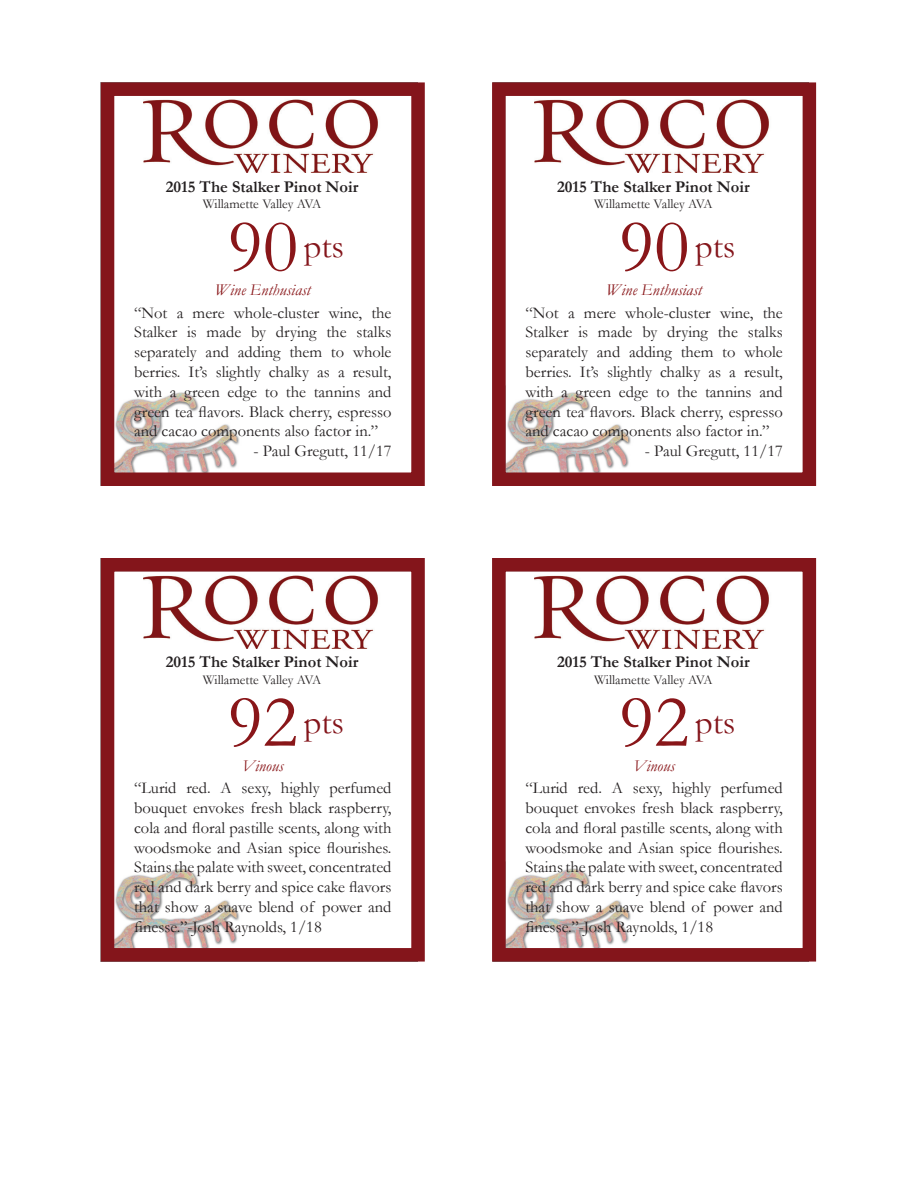
<style>
.page{position:relative;width:918px;height:1188px;background:#fff}
.page>*{position:absolute;margin:0;border:0;box-sizing:border-box;transform-origin:0 0}
.t1{font:75px "Garamond";color:#891619}
.t2{font:34.5px "Garamond";color:#84151b}
.t3{font:16.5px/19.8px "Garamond";color:#231f20;text-align:justify}
.t4{font:700 16.5px "Garamond";color:#231f20}
.t5{font:italic 16.5px "Garamond";color:#891619}
.t6{font:13.5px "Garamond";color:#231f20}
</style>
<div class="page">
<img style="left:116px;top:392px;width:123px;height:79px">
<img style="left:143px;top:99px;width:235px;height:74px">
<div style="left:101px;top:82px;width:324px;height:404px;border:14px solid #84151b"></div>
<img style="left:116px;top:648px;width:252px;height:299px">
<img style="left:143px;top:575px;width:235px;height:73px">
<div style="left:101px;top:558px;width:324px;height:404px;border:14px solid #84151b"></div>
<img style="left:507px;top:392px;width:124px;height:79px">
<img style="left:534px;top:99px;width:235px;height:74px">
<div style="left:492px;top:82px;width:324px;height:404px;border:14px solid #84151b"></div>
<img style="left:507px;top:648px;width:252px;height:299px">
<img style="left:534px;top:575px;width:235px;height:73px">
<div style="left:492px;top:558px;width:324px;height:404px;border:14px solid #84151b"></div>
<p class="t4" style="left:166px;top:177px;width:194px">2015 The Stalker Pinot Noir</p>
<p class="t6" style="left:203px;top:196px;width:120px">Willamette Valley AVA</p>
<p class="t1" style="left:228px;top:202px;width:72px">90</p>
<p class="t5" style="left:215px;top:280px;width:97px">Wine Enthusiast</p>
<p class="t2" style="left:304px;top:226px;width:42px">pts</p>
<p class="t3" style="left:134px;top:302px;width:259px">“Not a mere whole-cluster wine, the Stalker is made by drying the stalks separately and adding them to whole berries. It’s slightly chalky as a result, with a green edge to the tannins and green tea flavors. Black cherry, espresso and cacao components also factor in.”</p>
<p class="t3" style="left:254px;top:441px;width:139px">- Paul Gregutt, 11/17</p>
<p class="t4" style="left:166px;top:652px;width:194px">2015 The Stalker Pinot Noir</p>
<p class="t6" style="left:203px;top:671px;width:120px">Willamette Valley AVA</p>
<p class="t1" style="left:228px;top:677px;width:72px">92</p>
<p class="t5" style="left:242px;top:756px;width:43px">Vinous</p>
<p class="t2" style="left:304px;top:701px;width:42px">pts</p>
<p class="t3" style="left:134px;top:778px;width:259px">“Lurid red. A sexy, highly perfumed bouquet envokes fresh black raspberry, cola and floral pastille scents, along with woodsmoke and Asian spice flourishes.<br>Stains the palate with sweet, concentrated red and dark berry and spice cake flavors that show a suave blend of power and finesse.”-Josh Raynolds, 1/18</p>
<p class="t4" style="left:557px;top:177px;width:194px">2015 The Stalker Pinot Noir</p>
<p class="t6" style="left:594px;top:196px;width:120px">Willamette Valley AVA</p>
<p class="t1" style="left:619px;top:202px;width:72px">90</p>
<p class="t5" style="left:606px;top:280px;width:97px">Wine Enthusiast</p>
<p class="t2" style="left:695px;top:226px;width:42px">pts</p>
<p class="t3" style="left:525px;top:302px;width:259px">“Not a mere whole-cluster wine, the Stalker is made by drying the stalks separately and adding them to whole berries. It’s slightly chalky as a result, with a green edge to the tannins and green tea flavors. Black cherry, espresso and cacao components also factor in.”</p>
<p class="t3" style="left:645px;top:441px;width:139px">- Paul Gregutt, 11/17</p>
<p class="t4" style="left:557px;top:652px;width:194px">2015 The Stalker Pinot Noir</p>
<p class="t6" style="left:594px;top:671px;width:120px">Willamette Valley AVA</p>
<p class="t1" style="left:619px;top:677px;width:72px">92</p>
<p class="t5" style="left:633px;top:756px;width:43px">Vinous</p>
<p class="t2" style="left:695px;top:701px;width:42px">pts</p>
<p class="t3" style="left:525px;top:778px;width:259px">“Lurid red. A sexy, highly perfumed bouquet envokes fresh black raspberry, cola and floral pastille scents, along with woodsmoke and Asian spice flourishes.<br>Stains the palate with sweet, concentrated red and dark berry and spice cake flavors that show a suave blend of power and finesse.”-Josh Raynolds, 1/18</p>
</div>
